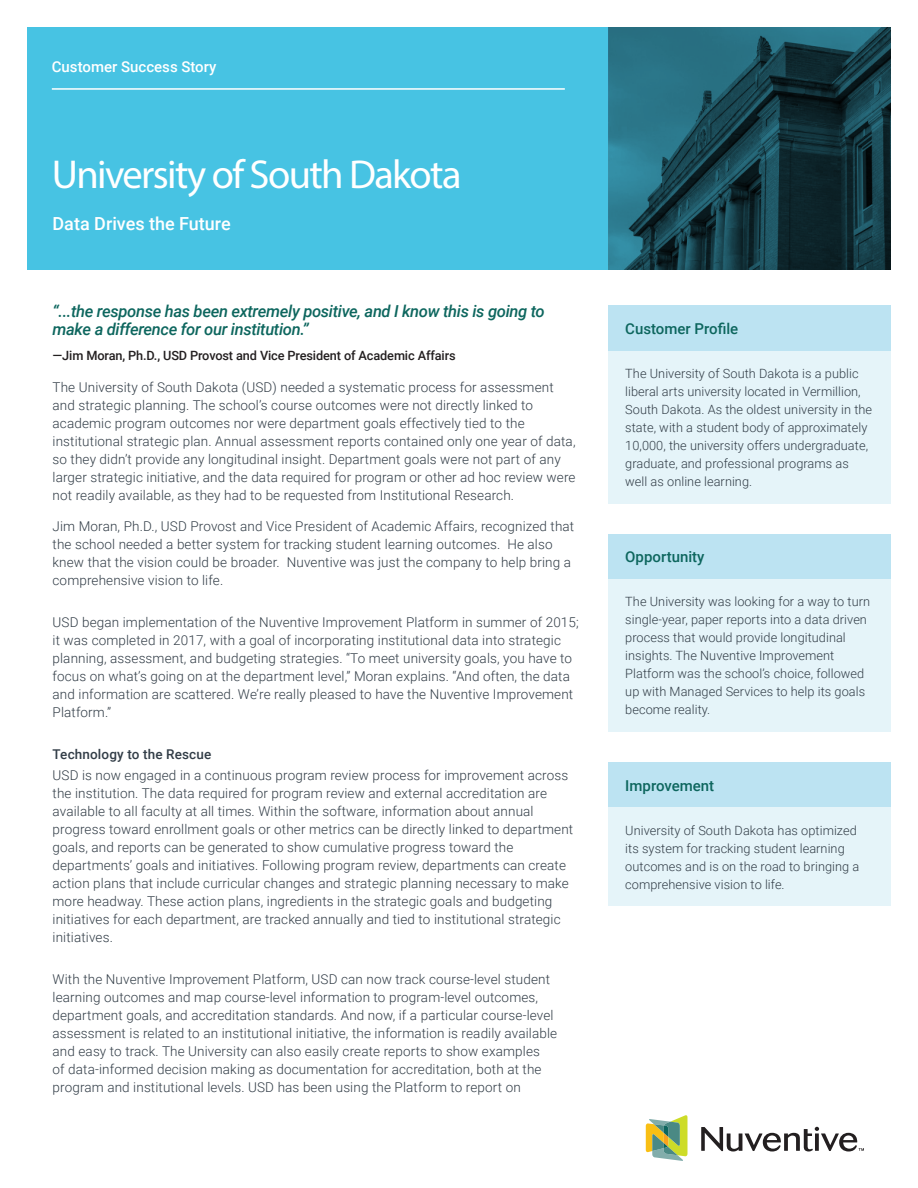
<style>
.page{position:relative;width:918px;height:1188px;background:#fff}
.page>*{position:absolute;margin:0;border:0;box-sizing:border-box;transform-origin:0 0}
.t1{font:40.5px "Myriad Pro";letter-spacing:-.04em;color:#fff}
.t2{font:500 18px "Roboto";color:#fff}
.t3{font:italic 500 16.5px/18px "Roboto";letter-spacing:-.02em;color:#0d665e}
.t4{font:500 15px "Roboto";color:#0d665e}
.t5{font:500 15px "Roboto";color:#fff}
.t6{font:300 13.5px/18px "Roboto";letter-spacing:.01em;color:#323d47}
.t7{font:500 13.5px "Roboto";letter-spacing:.01em;color:#323d47}
.t8{font:300 12.75px/18px "Roboto";letter-spacing:.005em;color:#323d47}
.t9{font:500 12.75px "Roboto";letter-spacing:-.01em;color:#231f20}
</style>
<div class="page">
<div style="left:27px;top:27px;width:581px;height:243px;background:#47c3e3"></div>
<svg style="left:646px;top:1115px;width:41px;height:46px"></svg>
<svg style="left:701px;top:1127px;width:163px;height:25px"></svg>
<hr style="left:52px;top:88px;width:513px;height:2px;background:#fff">
<div style="left:608px;top:305px;width:283px;height:46px;background:#bce3f2"></div>
<div style="left:608px;top:351px;width:283px;height:152px;background:#e5f4f9"></div>
<div style="left:608px;top:534px;width:283px;height:45px;background:#bce3f2"></div>
<div style="left:608px;top:579px;width:283px;height:153px;background:#e5f4f9"></div>
<div style="left:608px;top:762px;width:283px;height:46px;background:#bce3f2"></div>
<div style="left:608px;top:808px;width:283px;height:98px;background:#e5f4f9"></div>
<svg style="left:608px;top:27px;width:283px;height:243px;background:#1a4a56"></svg>
<p class="t5" style="left:52px;top:56px;width:166px">Customer Success Story</p>
<h1 class="t1" style="left:52px;top:149px;width:411px">University of South Dakota</h1>
<h2 class="t2" style="left:53px;top:211px;width:180px">Data Drives the Future</h2>
<p class="t3" style="left:53px;top:301px;width:494px">“...the response has been extremely positive, and I know this is going to make a difference for our institution.”</p>
<p class="t9" style="left:53px;top:347px;width:405px">—Jim Moran, Ph.D., USD Provost and Vice President of Academic Affairs</p>
<p class="t6" style="left:53px;top:378px;width:525px">The University of South Dakota (USD) needed a systematic process for assessment and strategic planning. The school’s course outcomes were not directly linked to academic program outcomes nor were department goals effectively tied to the institutional strategic plan. Annual assessment reports contained only one year of data, so they didn’t provide any longitudinal insight. Department goals were not part of any larger strategic initiative, and the data required for program or other ad hoc review were not readily available, as they had to be requested from Institutional Research.</p>
<p class="t6" style="left:53px;top:517px;width:523px">Jim Moran, Ph.D., USD Provost and Vice President of Academic Affairs, recognized that the school needed a better system for tracking student learning outcomes. He also knew that the vision could be broader. Nuventive was just the company to help bring a comprehensive vision to life.</p>
<p class="t6" style="left:53px;top:613px;width:528px">USD began implementation of the Nuventive Improvement Platform in summer of 2015; it was completed in 2017, with a goal of incorporating institutional data into strategic planning, assessment, and budgeting strategies. “To meet university goals, you have to focus on what’s going on at the department level,” Moran explains. “And often, the data and information are scattered. We’re really pleased to have the Nuventive Improvement Platform.”</p>
<p class="t7" style="left:53px;top:745px;width:160px">Technology to the Rescue</p>
<p class="t6" style="left:53px;top:766px;width:522px">USD is now engaged in a continuous program review process for improvement across the institution. The data required for program review and external accreditation are available to all faculty at all times. Within the software, information about annual progress toward enrollment goals or other metrics can be directly linked to department goals, and reports can be generated to show cumulative progress toward the departments’ goals and initiatives. Following program review, departments can create action plans that include curricular changes and strategic planning necessary to make more headway. These action plans, ingredients in the strategic goals and budgeting initiatives for each department, are tracked annually and tied to institutional strategic initiatives.</p>
<p class="t6" style="left:53px;top:970px;width:506px">With the Nuventive Improvement Platform, USD can now track course-level student learning outcomes and map course-level information to program-level outcomes, department goals, and accreditation standards. And now, if a particular course-level assessment is related to an institutional initiative, the information is readily available and easy to track. The University can also easily create reports to show examples<br>of data-informed decision making as documentation for accreditation, both at the program and institutional levels. USD has been using the Platform to report on</p>
<p class="t4" style="left:625px;top:318px;width:115px">Customer Profile</p>
<p class="t8" style="left:625px;top:364px;width:248px">The University of South Dakota is a public liberal arts university located in Vermillion, South Dakota. As the oldest university in the state, with a student body of approximately 10,000, the university offers undergraduate, graduate, and professional programs as well as online learning.</p>
<p class="t4" style="left:625px;top:546px;width:81px">Opportunity</p>
<p class="t8" style="left:625px;top:592px;width:246px">The University was looking for a way to turn single-year, paper reports into a data driven process that would provide longitudinal insights. The Nuventive Improvement Platform was the school’s choice, followed up with Managed Services to help its goals become reality.</p>
<p class="t4" style="left:625px;top:775px;width:90px">Improvement</p>
<p class="t8" style="left:625px;top:821px;width:236px">University of South Dakota has optimized its system for tracking student learning outcomes and is on the road to bringing a comprehensive vision to life.</p>
</div>
